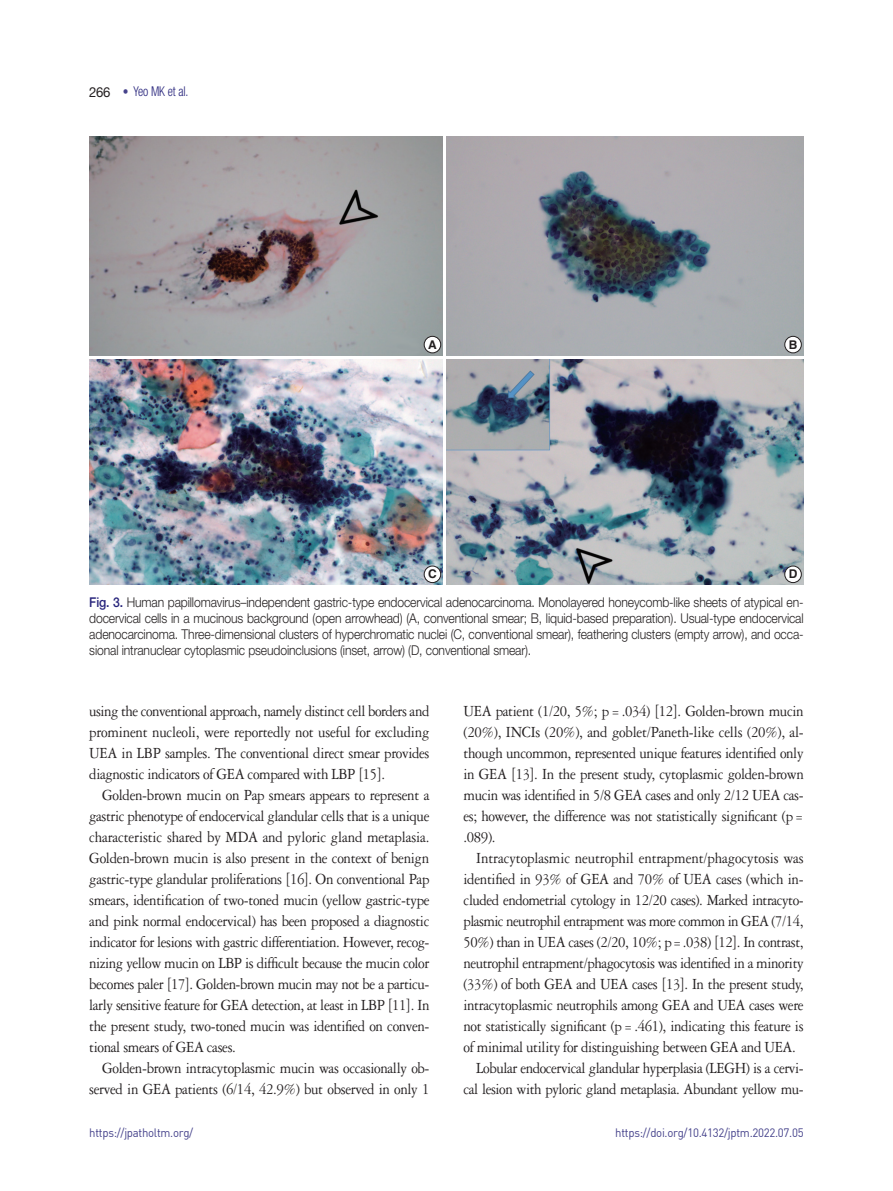
<style>
.page{position:relative;width:893px;height:1191px;background:#fff}
.page>*{position:absolute;margin:0;border:0;box-sizing:border-box;transform-origin:0 0}
.본문{font:16.5px/21px "Garamond 3 LT Std";letter-spacing:-.025em;color:#231f20;text-align:justify;scale:.9 1}
.그림제목{font:300 13.5px/16.2px "Helvetica Neue LT Std";letter-spacing:-.01em;color:#231f20;text-align:justify;scale:.9 1}
.t1{font:300 condensed 13.5px "Helvetica Neue LT Std";letter-spacing:-.01em;color:#26237b;scale:.9 1}
.t2{font:12px "Dinreg";letter-spacing:-.025em;color:#45428b;scale:.95 1}
.t3{font:700 12px "Helvetica LT Std";color:#231f20}
.s1{font-weight:400;font-stretch:normal;font-size:13.8px;color:#231f20}
.s2{font-size:12.75px;color:#45428b}
.s3{font-weight:500;color:#26237b}
.s4{font-family:"Adobe Garamond Pro"}
</style>
<div class="page">
<img style="left:89px;top:136px;width:354px;height:219px">
<img style="left:447px;top:136px;width:357px;height:219px">
<img style="left:89px;top:360px;width:354px;height:225px">
<img style="left:447px;top:360px;width:357px;height:225px">
<div style="left:424px;top:336px;width:17px;height:17px;background:#fff;border-radius:50%"></div>
<div style="left:424px;top:336px;width:17px;height:17px;border:1px solid #231f20;border-radius:50%"></div>
<div style="left:424px;top:566px;width:17px;height:16px;background:#fff;border-radius:50%"></div>
<div style="left:424px;top:566px;width:17px;height:17px;border:1px solid #231f20;border-radius:50%"></div>
<div style="left:785px;top:336px;width:16px;height:17px;background:#fff;border-radius:50%"></div>
<div style="left:784px;top:336px;width:17px;height:17px;border:1px solid #231f20;border-radius:50%"></div>
<div style="left:785px;top:566px;width:16px;height:16px;background:#fff;border-radius:50%"></div>
<div style="left:784px;top:566px;width:17px;height:17px;border:1px solid #231f20;border-radius:50%"></div>
<p class="t1" style="left:89px;top:84px;width:112px"><span class="s1">266</span> <span class="s2">•</span> Yeo MK et al.</p>
<p class="t3" style="left:428px;top:337px;width:10px">A</p>
<p class="t3" style="left:789px;top:337px;width:10px">B</p>
<p class="t3" style="left:428px;top:567px;width:10px">C</p>
<p class="t3" style="left:789px;top:567px;width:10px">D</p>
<p class="그림제목" style="left:89px;top:593px;width:795px"><span class="s3">Fig. 3.</span> Human papillomavirus–independent gastric-type endocervical adenocarcinoma. Monolayered honeycomb-like sheets of atypical en&shy;docervical cells in a mucinous background (open arrowhead) (A, conventional smear; B, liquid-based preparation). Usual-type endocervical adenocarcinoma. Three-dimensional clusters of hyperchromatic nuclei (C, conventional smear), feathering clusters (empty arrow), and occa&shy;sional intranuclear cytoplasmic pseudoinclusions (inset, arrow) (D, conventional smear).</p>
<p class="본문" style="left:89px;top:700px;width:379px">using the conventional approach, namely distinct cell borders and prominent nucleoli, were reportedly not useful for excluding UEA in LBP samples. The conventional direct smear provides diagnostic indicators of GEA compared with LBP <span class="s4">[</span>15<span class="s4">]</span>.</p>
<p class="본문" style="left:89px;top:784px;width:380px;text-indent:13px">Golden-brown mucin on Pap smears appears to represent a gastric phenotype of endocervical glandular cells that is a unique characteristic shared by MDA and pyloric gland metaplasia.<br>Golden-brown mucin is also present in the context of benign gastric-type glandular proliferations <span class="s4">[</span>16<span class="s4">]</span>. On conventional Pap smears, identification of two-toned mucin (yellow gastric-type and pink normal endocervical) has been proposed a diagnostic indicator for lesions with gastric differentiation. However, recog&shy;nizing yellow mucin on LBP is difficult because the mucin color becomes paler <span class="s4">[</span>17<span class="s4">]</span>. Golden-brown mucin may not be a particu&shy;larly sensitive feature for GEA detection, at least in LBP <span class="s4">[</span>11<span class="s4">]</span>. In the present study, two-toned mucin was identified on conven&shy;tional smears of GEA cases.</p>
<p class="본문" style="left:89px;top:1057px;width:380px;text-align:right">Golden-brown intracytoplasmic mucin was occasionally ob&shy;served in GEA patients (6/14, 42.9%) but observed in only 1</p>
<p class="본문" style="left:463px;top:700px;width:380px">UEA patient (1/20, 5%; p=.034) <span class="s4">[</span>12<span class="s4">]</span>. Golden-brown mucin (20%), INCIs (20%), and goblet/Paneth-like cells (20%), al&shy;though uncommon, represented unique features identified only in GEA <span class="s4">[</span>13<span class="s4">]</span>. In the present study, cytoplasmic golden-brown mucin was identified in 5/8 GEA cases and only 2/12 UEA cas&shy;es; however, the difference was not statistically significant (p= .089).</p>
<p class="본문" style="left:463px;top:847px;width:380px;text-indent:13px">Intracytoplasmic neutrophil entrapment/phagocytosis was identified in 93% of GEA and 70% of UEA cases (which in&shy;cluded endometrial cytology in 12/20 cases). Marked intracyto&shy;plasmic neutrophil entrapment was more common in GEA (7/14, 50%) than in UEA cases (2/20, 10%; p=.038) <span class="s4">[</span>12<span class="s4">]</span>. In contrast, neutrophil entrapment/phagocytosis was identified in a minority (33%) of both GEA and UEA cases <span class="s4">[</span>13<span class="s4">]</span>. In the present study, intracytoplasmic neutrophils among GEA and UEA cases were not statistically significant (p=.461), indicating this feature is of minimal utility for distinguishing between GEA and UEA.</p>
<p class="본문" style="left:463px;top:1057px;width:379px;text-align:right">Lobular endocervical glandular hyperplasia (LEGH) is a cervi&shy;cal lesion with pyloric gland metaplasia. Abundant yellow mu-</p>
<p class="t2" style="left:89px;top:1125px;width:111px">https://jpatholtm.org/</p>
<p class="t2" style="left:615px;top:1125px;width:200px">https://doi.org/10.4132/jptm.2022.07.05</p>
</div>
